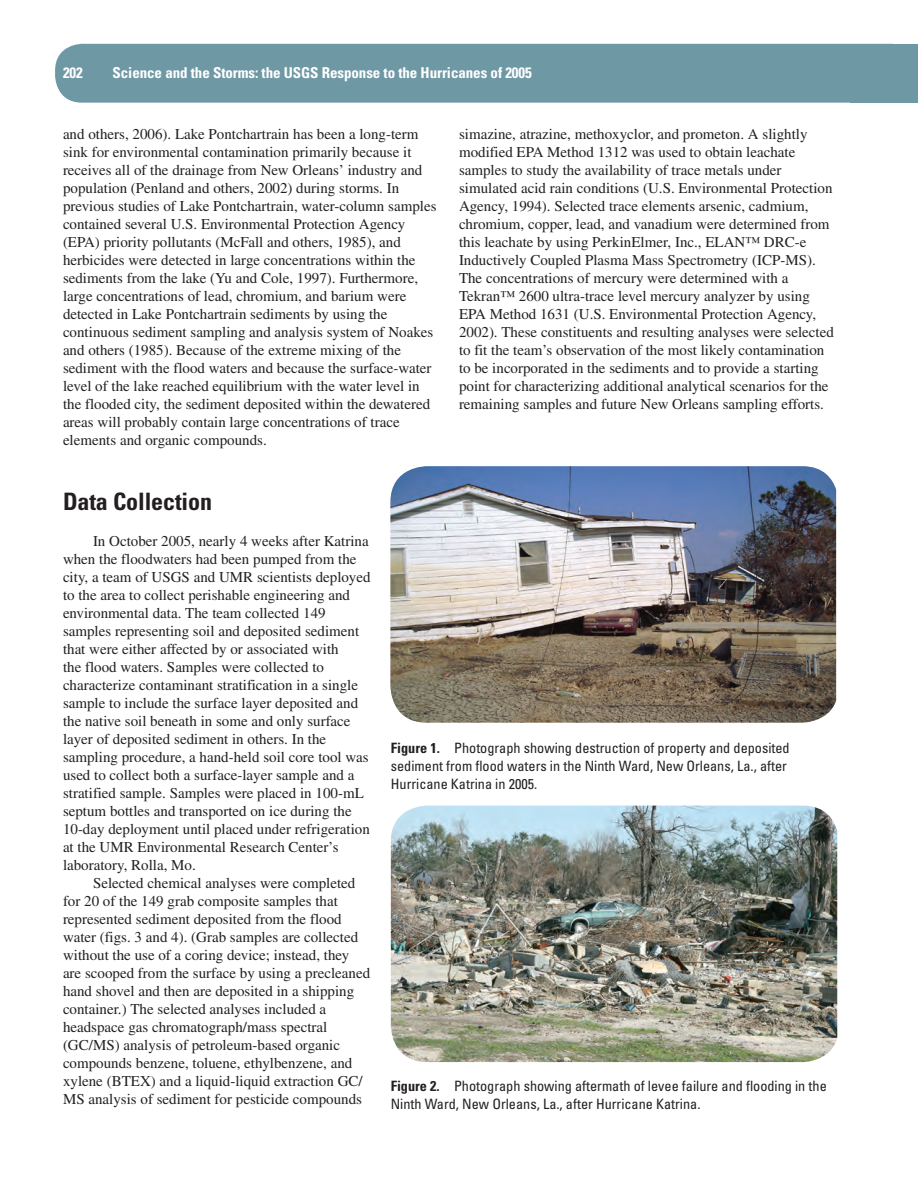
<style>
.page{position:relative;width:918px;height:1188px;background:#fff}
.page>*{position:absolute;margin:0;border:0;box-sizing:border-box;transform-origin:0 0}
.Heading_1{font:700 condensed 24px "Univers";letter-spacing:-.005em;color:#231f20}
.Body_Text{font:15px/18px "Times";color:#231f20}
.t1{font:700 condensed 15px "Univers";letter-spacing:-.005em;color:#fff}
.FigureCaption{font:condensed 14.25px/18px "Univers";color:#231f20}
.s1{font-weight:700}
</style>
<div class="page">
<div style="left:851px;top:44px;width:67px;height:59px;background:#6f98a5"></div>
<div style="left:55px;top:44px;width:863px;height:59px;background:#6f98a5;border-radius:27px"></div>
<img style="left:390px;top:466px;width:446px;height:257px">
<img style="left:391px;top:806px;width:446px;height:256px">
<p class="t1" style="left:63px;top:63px;width:21px">202</p>
<p class="t1" style="left:113px;top:63px;width:421px">Science and the Storms: the USGS Response to the Hurricanes of 2005</p>
<p class="Body_Text" style="left:63px;top:125px;width:375px">and others, 2006). Lake Pontchartrain has been a long-term sink for environmental contamination primarily because it receives all of the drainage from New Orleans’ industry and population (Penland and others, 2002) during storms. In previous studies of Lake Pontchartrain, water-column samples contained several U.S. Environmental Protection Agency (EPA) priority pollutants (McFall and others, 1985), and herbicides were detected in large concentrations within the sediments from the lake (Yu and Cole, 1997). Furthermore, large concentrations of lead, chromium, and barium were detected in Lake Pontchartrain sediments by using the continuous sediment sampling and analysis system of Noakes and others (1985). Because of the extreme mixing of the sediment with the flood waters and because the surface-water level of the lake reached equilibrium with the water level in the flooded city, the sediment deposited within the dewatered areas will probably contain large concentrations of trace elements and organic compounds.</p>
<p class="Body_Text" style="left:459px;top:125px;width:376px">simazine, atrazine, methoxyclor, and prometon. A slightly modified EPA Method 1312 was used to obtain leachate samples to study the availability of trace metals under simulated acid rain conditions (U.S. Environmental Protection Agency, 1994). Selected trace elements arsenic, cadmium, chromium, copper, lead, and vanadium were determined from this leachate by using PerkinElmer, Inc., ELAN™ DRC-e Inductively Coupled Plasma Mass Spectrometry (ICP-MS).<br>The concentrations of mercury were determined with a Tekran™ 2600 ultra-trace level mercury analyzer by using EPA Method 1631 (U.S. Environmental Protection Agency, 2002). These constituents and resulting analyses were selected to fit the team’s observation of the most likely contamination to be incorporated in the sediments and to provide a starting point for characterizing additional analytical scenarios for the remaining samples and future New Orleans sampling efforts.</p>
<p class="Heading_1" style="left:63px;top:487px;width:151px">Data Collection</p>
<p class="Body_Text" style="left:63px;top:532px;width:309px;text-indent:30px">In October 2005, nearly 4 weeks after Katrina when the floodwaters had been pumped from the city, a team of USGS and UMR scientists deployed to the area to collect perishable engineering and environmental data. The team collected 149 samples representing soil and deposited sediment that were either affected by or associated with<br>the flood waters. Samples were collected to characterize contaminant stratification in a single sample to include the surface layer deposited and the native soil beneath in some and only surface layer of deposited sediment in others. In the sampling procedure, a hand-held soil core tool was used to collect both a surface-layer sample and a stratified sample. Samples were placed in 100-mL septum bottles and transported on ice during the 10-day deployment until placed under refrigeration at the UMR Environmental Research Center’s laboratory, Rolla, Mo.</p>
<p class="Body_Text" style="left:63px;top:874px;width:309px;text-indent:30px">Selected chemical analyses were completed for 20 of the 149 grab composite samples that represented sediment deposited from the flood water (figs. 3 and 4). (Grab samples are collected without the use of a coring device; instead, they are scooped from the surface by using a precleaned hand shovel and then are deposited in a shipping container.) The selected analyses included a headspace gas chromatograph/mass spectral (GC/MS) analysis of petroleum-based organic compounds benzene, toluene, ethylbenzene, and xylene (BTEX) and a liquid-liquid extraction GC/ MS analysis of sediment for pesticide compounds</p>
<p class="FigureCaption" style="left:391px;top:738px;width:400px"><span class="s1">Figure 1.</span> Photograph showing destruction of property and deposited sediment from flood waters in the Ninth Ward, New Orleans, La., after<br>Hurricane Katrina in 2005.</p>
<p class="FigureCaption" style="left:391px;top:1077px;width:438px"><span class="s1">Figure 2.</span> Photograph showing aftermath of levee failure and flooding in the<br>Ninth Ward, New Orleans, La., after Hurricane Katrina.</p>
</div>
